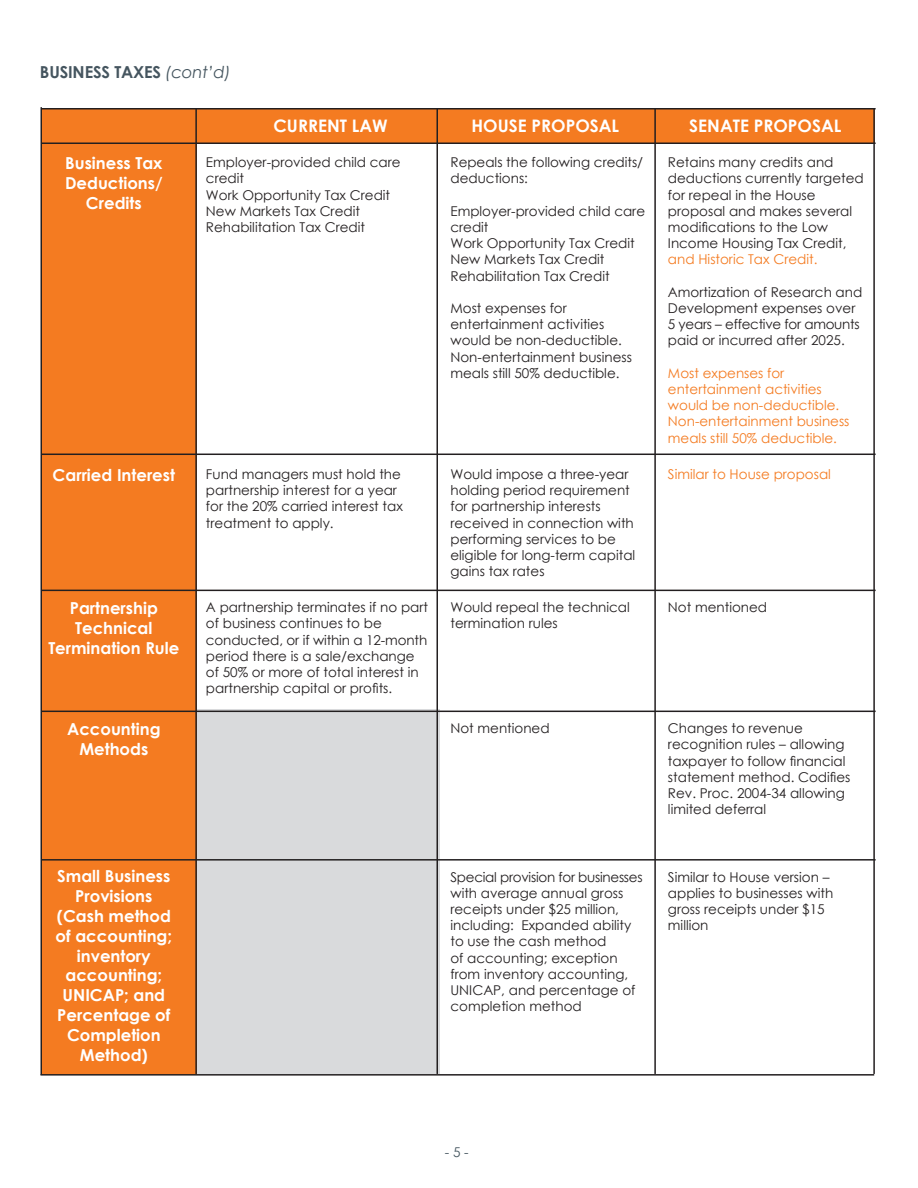
<style>
.page{position:relative;width:918px;height:1188px;background:#fff}
.page>*{position:absolute;margin:0;border:0;box-sizing:border-box;transform-origin:0 0}
.t1{font:700 17.25px "Century Gothic";color:#fff}
.t2{font:700 16.5px/19.8px "Century Gothic";color:#fff;text-align:center}
.t3{font:700 16.5px "Century Gothic";letter-spacing:-.01em;color:#45555f}
.t4{font:13.5px/16.2px "Century Gothic";color:#231f20}
.t5{font:13.5px/16.2px "Century Gothic";color:#f47b21}
.t6{font:13.5px "Century Gothic";color:#45555f}
.s1{font-weight:400;font-style:italic}
</style>
<div class="page">
<div style="left:196px;top:709px;width:243px;height:365px;background:#d9dadc"></div>
<div style="left:44px;top:109px;width:830px;height:34px;background:#f47b21"></div>
<div style="left:42px;top:109px;width:155px;height:966px;background:#f47b21"></div>
<hr style="left:654px;top:109px;width:2px;height:965px;background:#231f20">
<hr style="left:873px;top:109px;width:2px;height:965px;background:#231f20">
<hr style="left:195px;top:109px;width:2px;height:965px;background:#231f20">
<hr style="left:436px;top:109px;width:2px;height:965px;background:#231f20">
<hr style="left:40px;top:107px;width:2px;height:968px;background:#231f20">
<hr style="left:42px;top:142px;width:834px;height:2px;background:#231f20">
<hr style="left:42px;top:108px;width:834px;height:2px;background:#231f20">
<hr style="left:40px;top:1074px;width:834px;height:2px;background:#231f20">
<hr style="left:42px;top:454px;width:834px;height:1px;background:#231f20">
<hr style="left:42px;top:590px;width:834px;height:1px;background:#231f20">
<hr style="left:42px;top:711px;width:834px;height:1px;background:#231f20">
<hr style="left:42px;top:859px;width:834px;height:2px;background:#231f20">
<p class="t3" style="left:40px;top:60px;width:192px">BUSINESS TAXES <span class="s1">(cont’d)</span></p>
<p class="t1" style="left:274px;top:112px;width:116px">CURRENT LAW</p>
<p class="t1" style="left:472px;top:112px;width:149px">HOUSE PROPOSAL</p>
<p class="t1" style="left:689px;top:112px;width:154px">SENATE PROPOSAL</p>
<p class="t2" style="left:65px;top:153px;width:99px">Business Tax<br>Deductions/<br>Credits</p>
<p class="t2" style="left:53px;top:465px;width:124px">Carried Interest</p>
<p class="t2" style="left:48px;top:598px;width:133px">Partnership<br>Technical<br>Termination Rule</p>
<p class="t4" style="left:206px;top:154px;width:196px">Employer-provided child care credit<br>Work Opportunity Tax Credit<br>New Markets Tax Credit<br>Rehabilitation Tax Credit</p>
<p class="t4" style="left:450px;top:154px;width:194px">Repeals the following credits/ deductions:</p>
<p class="t4" style="left:450px;top:203px;width:196px">Employer-provided child care credit<br>Work Opportunity Tax Credit<br>New Markets Tax Credit<br>Rehabilitation Tax Credit</p>
<p class="t4" style="left:450px;top:300px;width:183px">Most expenses for entertainment activities would be non-deductible.<br>Non-entertainment business meals still 50% deductible.</p>
<p class="t4" style="left:206px;top:466px;width:198px">Fund managers must hold the partnership interest for a year for the 20% carried interest tax treatment to apply.</p>
<p class="t4" style="left:206px;top:599px;width:224px">A partnership terminates if no part of business continues to be conducted, or if within a 12-month period there is a sale/exchange of 50% or more of total interest in partnership capital or profits.</p>
<p class="t4" style="left:450px;top:466px;width:186px">Would impose a three-year holding period requirement for partnership interests received in connection with performing services to be eligible for long-term capital gains tax rates</p>
<p class="t4" style="left:450px;top:599px;width:181px">Would repeal the technical termination rules</p>
<p class="t4" style="left:668px;top:154px;width:197px">Retains many credits and deductions currently targeted for repeal in the House proposal and makes several modifications to the Low<br>Income Housing Tax Credit,</p>
<p class="t5" style="left:668px;top:251px;width:151px">and Historic Tax Credit.</p>
<p class="t4" style="left:668px;top:284px;width:196px">Amortization of Research and<br>Development expenses over<br>5 years – effective for amounts paid or incurred after 2025.</p>
<p class="t5" style="left:668px;top:365px;width:183px">Most expenses for entertainment activities would be non-deductible.<br>Non-entertainment business meals still 50% deductible.</p>
<p class="t5" style="left:668px;top:466px;width:165px">Similar to House proposal</p>
<p class="t4" style="left:668px;top:599px;width:101px">Not mentioned</p>
<p class="t2" style="left:67px;top:719px;width:95px">Accounting<br>Methods</p>
<p class="t4" style="left:450px;top:720px;width:101px">Not mentioned</p>
<p class="t4" style="left:668px;top:720px;width:184px">Changes to revenue recognition rules – allowing taxpayer to follow financial statement method. Codifies<br>Rev. Proc. 2004-34 allowing limited deferral</p>
<p class="t2" style="left:56px;top:866px;width:118px">Small Business<br>Provisions (Cash method of accounting; inventory accounting;<br>UNICAP; and<br>Percentage of<br>Completion<br>Method)</p>
<p class="t4" style="left:450px;top:868px;width:194px">Special provision for businesses with average annual gross receipts under $25 million, including: Expanded ability to use the cash method<br>of accounting; exception from inventory accounting,<br>UNICAP, and percentage of completion method</p>
<p class="t4" style="left:668px;top:868px;width:167px">Similar to House version – applies to businesses with gross receipts under $15 million</p>
<p class="t6" style="left:445px;top:1142px;width:25px">- 5 -</p>
</div>
